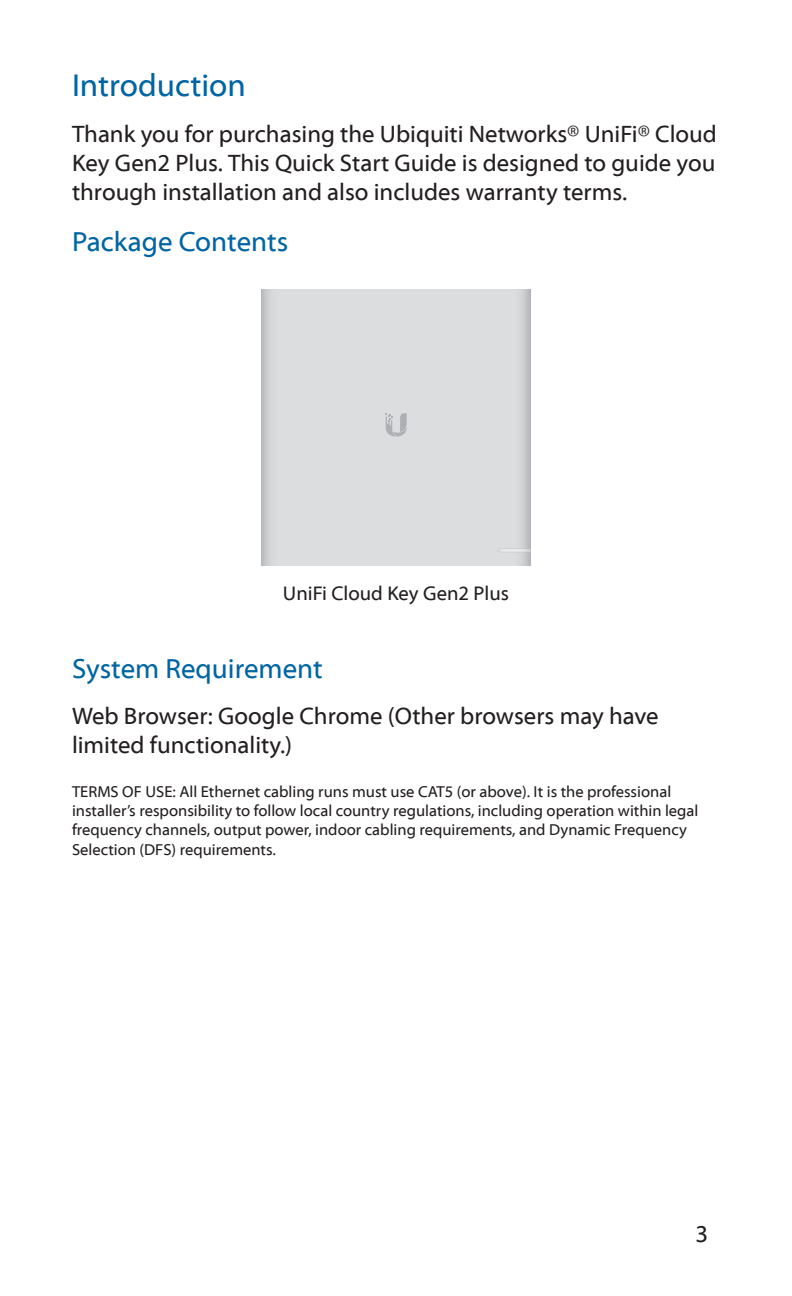
<style>
.page{position:relative;width:792px;height:1296px;background:#fff}
.page>*{position:absolute;margin:0;border:0;box-sizing:border-box;transform-origin:0 0}
.Heading_1{font:32px "Myriad Web Pro";color:#0065a4}
.Heading_2{font:28px "Myriad Web Pro";color:#0065a4}
.Body{font:24px/28.8px "Myriad Web Pro";color:#231f20;text-align:justify}
.Contents_Text{font:20px "Myriad Web Pro";color:#231f20}
.Terms_of_Use{font:16px/19.2px "Myriad Web Pro";color:#231f20}
</style>
<div class="page">
<svg style="left:261px;top:565px;width:270px;height:1px"></svg>
<div style="left:261px;top:289px;width:270px;height:276px;background:#dcdddf"></div>
<svg style="left:499px;top:548px;width:32px;height:1px"></svg>
<svg style="left:498px;top:549px;width:33px;height:3px"></svg>
<svg style="left:386px;top:413px;width:21px;height:24px"></svg>
<p class="Heading_1" style="left:72px;top:68px;width:175px">Introduction</p>
<p class="Body" style="left:72px;top:121px;width:646px">Thank you for purchasing the Ubiquiti Networks® UniFi® Cloud Key Gen2 Plus. This Quick Start Guide is designed to guide you through installation and also includes warranty terms.</p>
<p class="Heading_2" style="left:72px;top:226px;width:218px">Package Contents</p>
<p class="Contents_Text" style="left:283px;top:583px;width:228px">UniFi Cloud Key Gen2 Plus</p>
<p class="Heading_2" style="left:72px;top:653px;width:252px">System Requirement</p>
<p class="Body" style="left:72px;top:702px;width:588px">Web Browser: Google Chrome (Other browsers may have limited functionality.)</p>
<p class="Terms_of_Use" style="left:72px;top:782px;width:628px">TERMS OF USE: All Ethernet cabling runs must use CAT5 (or above). It is the professional installer’s responsibility to follow local country regulations, including operation within legal frequency channels, output power, indoor cabling requirements, and Dynamic Frequency Selection (DFS) requirements.</p>
<h3 class="Body" style="left:696px;top:1220px;width:14px">3</h3>
</div>
